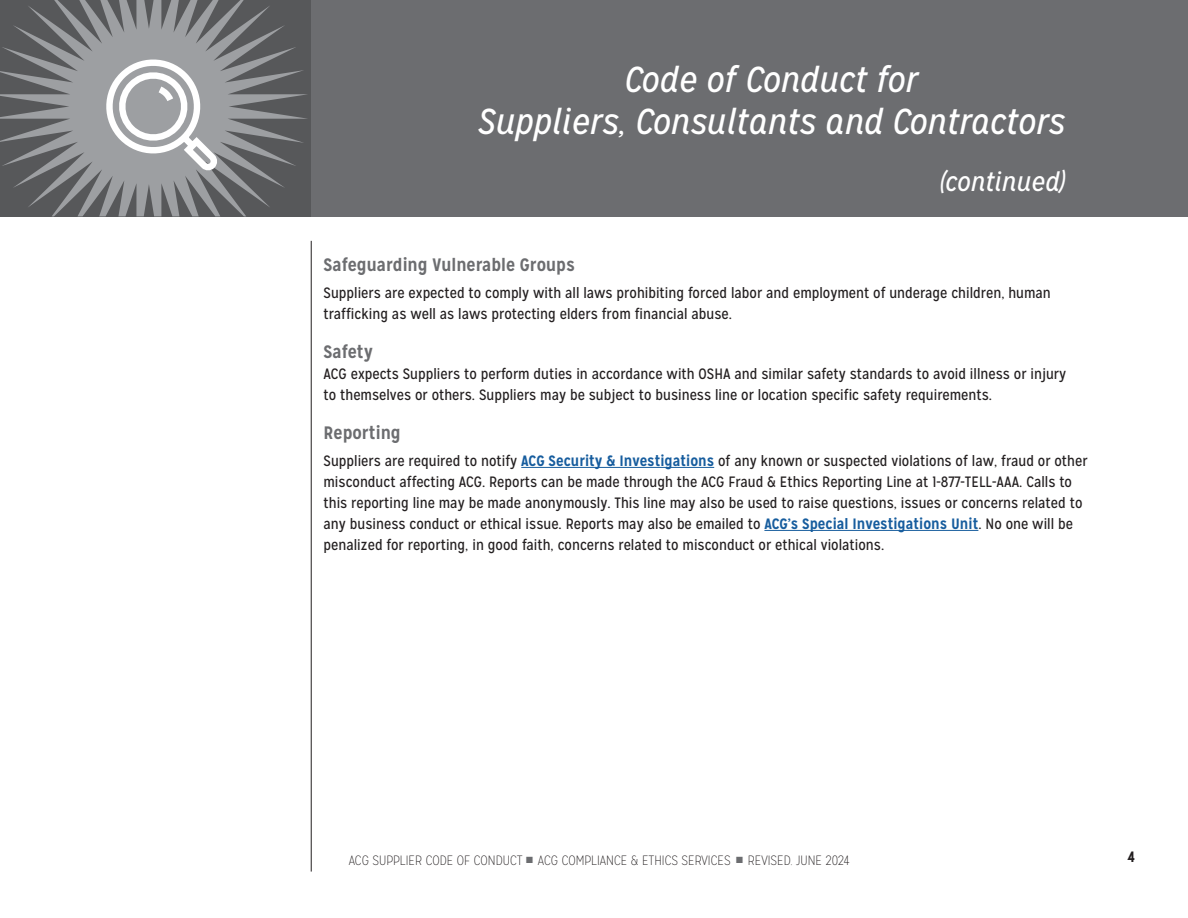
<style>
.page{position:relative;width:1188px;height:918px;background:#fff}
.page>*{position:absolute;margin:0;border:0;box-sizing:border-box;transform-origin:0 0}
.t1{font:italic 36px/42px "Mission Gothic";color:#fff;text-align:center}
.t2{font:italic 27px "Mission Gothic";color:#fff}
.t3{font:700 18px "Mission Gothic";color:#6c6d70}
.t4{font:15px/21.1px "Mission Gothic";color:#231f20}
.t5{font:700 15px "Mission Gothic";color:#231f20}
.t6{font:100 13.5px "Mission Gothic";color:#231f20}
.s1{font-weight:700;color:#175d9e}
.s2{color:#6c6d70}
</style>
<div class="page">
<hr style="left:311px;top:241px;width:1px;height:631px;background:#231f20">
<div style="left:310px;top:0;width:878px;height:216px;background:#6c6d70"></div>
<hr style="left:521px;top:467px;width:193px;height:1px;background:#175d9e">
<hr style="left:764px;top:530px;width:214px;height:1px;background:#175d9e">
<svg style="left:0;top:0;width:308px;height:216px;background:#757678"></svg>
<svg style="left:96px;top:56px;width:125px;height:117px"></svg>
<h1 class="t1" style="left:478px;top:59px;width:588px">Code of Conduct for<br>Suppliers, Consultants and Contractors</h1>
<h2 class="t2" style="left:939px;top:165px;width:128px">(continued)</h2>
<p class="t3" style="left:324px;top:253px;width:253px">Safeguarding Vulnerable Groups</p>
<p class="t4" style="left:324px;top:282px;width:729px">Suppliers are expected to comply with all laws prohibiting forced labor and employment of underage children, human trafficking as well as laws protecting elders from financial abuse.</p>
<p class="t3" style="left:324px;top:340px;width:51px">Safety</p>
<p class="t4" style="left:324px;top:363px;width:744px">ACG expects Suppliers to perform duties in accordance with OSHA and similar safety standards to avoid illness or injury to themselves or others. Suppliers may be subject to business line or location specific safety requirements.</p>
<p class="t3" style="left:324px;top:421px;width:79px">Reporting</p>
<p class="t4" style="left:324px;top:450px;width:766px">Suppliers are required to notify <span class="s1">ACG Security &amp; Investigations</span> of any known or suspected violations of law, fraud or other misconduct affecting ACG. Reports can be made through the ACG Fraud &amp; Ethics Reporting Line at 1-877-TELL-AAA. Calls to this reporting line may be made anonymously. This line may also be used to raise questions, issues or concerns related to any business conduct or ethical issue. Reports may also be emailed to <span class="s1">ACG’s Special Investigations Unit</span>. No one will be penalized for reporting, in good faith, concerns related to misconduct or ethical violations.</p>
<p class="t6" style="left:349px;top:852px;width:502px">ACG SUPPLIER CODE OF CONDUCT <span class="s2">■</span> ACG COMPLIANCE &amp; ETHICS SERVICES <span class="s2">■</span> REVISED. JUNE 2024</p>
<p class="t5" style="left:1128px;top:847px;width:9px">4</p>
</div>
